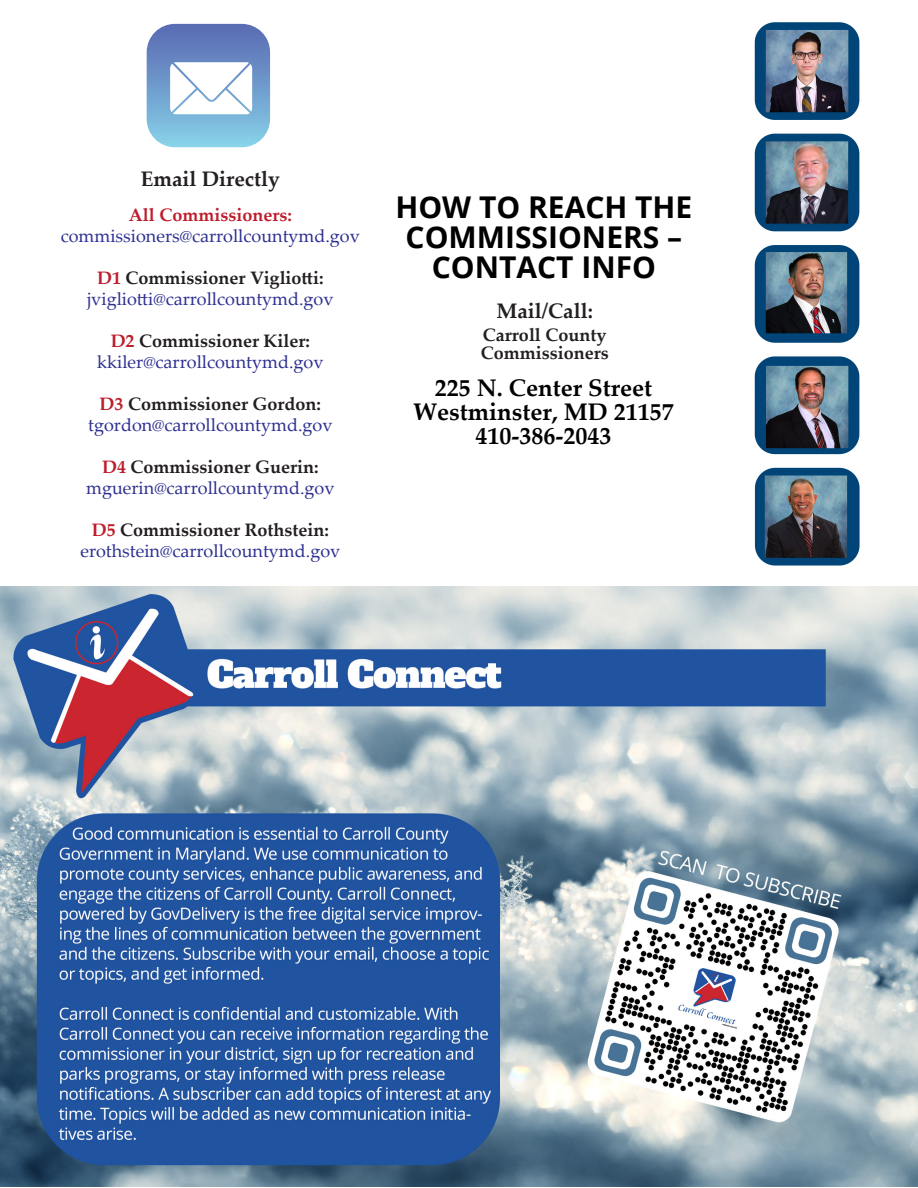
<style>
.page{position:relative;width:918px;height:1188px;background:#fff}
.page>*{position:absolute;margin:0;border:0;box-sizing:border-box;transform-origin:0 0}
.t1{font:700 30px/30px "Open Sans";color:#000;text-align:center}
.t2{font:700 24px/24px "Palatino Linotype";color:#000;text-align:center}
.t3{font:700 21px "Palatino Linotype";color:#231f20}
.t4{font:18px/21px "Palatino Linotype";color:#2e3092;text-align:center}
.t5{font:700 18px/18px "Palatino Linotype";color:#231f20}
.t6{font:700 18px "Palatino Linotype";color:#be1d2c}
.s1{font-weight:700;color:#be1d2c}
.s2{font-weight:700;color:#231f20}
</style>
<div class="page">
<img style="left:754px;top:22px;width:106px;height:544px">
<svg style="left:147px;top:24px;width:123px;height:123px"></svg>
<img style="left:0;top:586px;width:918px;height:600px">
<p class="t3" style="left:141px;top:164px;width:141px">Email Directly</p>
<p class="t6" style="left:129px;top:202px;width:164px">All Commissioners:</p>
<p class="t4" style="left:61px;top:224px;width:301px">commissioners@carrollcountymd.gov</p>
<p class="t4" style="left:87px;top:266px;width:248px"><span class="s1">D1</span> <span class="s2">Commissioner Vigliotti: </span>jvigliotti@carrollcountymd.gov</p>
<p class="t4" style="left:97px;top:329px;width:228px"><span class="s1">D2</span> <span class="s2">Commissioner Kiler: </span>kkiler@carrollcountymd.gov</p>
<p class="t4" style="left:88px;top:392px;width:246px"><span class="s1">D3</span> <span class="s2">Commissioner Gordon: </span>tgordon@carrollcountymd.gov</p>
<p class="t4" style="left:86px;top:455px;width:250px"><span class="s1">D4</span> <span class="s2">Commissioner Guerin: </span>mguerin@carrollcountymd.gov</p>
<p class="t4" style="left:80px;top:518px;width:261px"><span class="s1">D5</span> <span class="s2">Commissioner Rothstein: </span>erothstein@carrollcountymd.gov</p>
<h1 class="t1" style="left:395px;top:191px;width:298px">HOW TO REACH THE<br>COMMISSIONERS –<br>CONTACT INFO</h1>
<p class="t3" style="left:496px;top:296px;width:98px">Mail/Call:</p>
<p class="t5" style="left:481px;top:325px;width:129px">Carroll County<br>Commissioners</p>
<h2 class="t2" style="left:413px;top:375px;width:262px">225 N. Center Street<br>Westminster, MD 21157<br>410-386-2043</h2>
</div>
